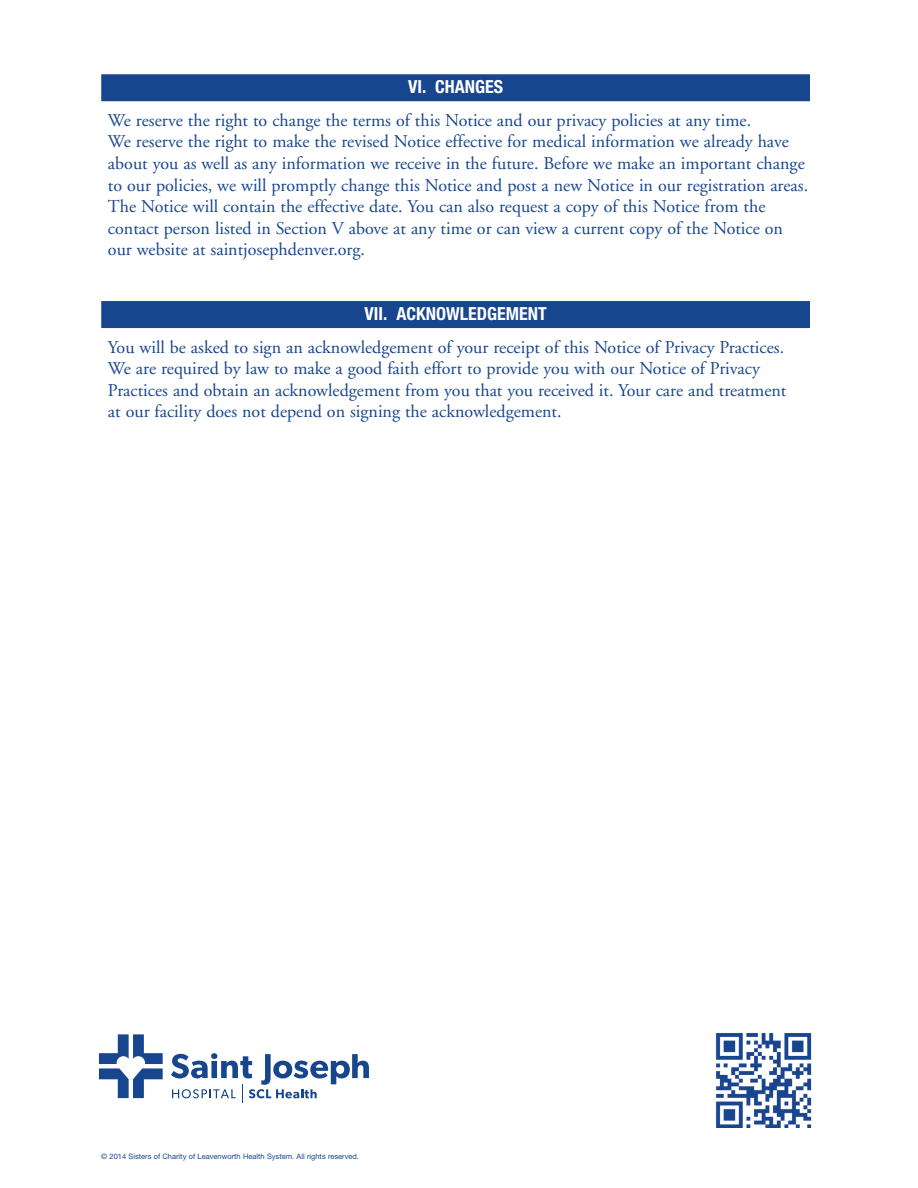
<style>
.page{position:relative;width:918px;height:1188px;background:#fff}
.page>*{position:absolute;margin:0;border:0;box-sizing:border-box;transform-origin:0 0}
.t1{font:18px/21.6px "Adobe Garamond";color:#17468e}
.t2{font:700 condensed 18px "Helvetica Neue";color:#fff}
.t3{font:7.5px "Helvetica Neue";color:#17468e}
</style>
<div class="page">
<div style="left:101px;top:74px;width:709px;height:27px;background:#17468e"></div>
<div style="left:101px;top:301px;width:709px;height:27px;background:#17468e"></div>
<svg style="left:99px;top:1034px;width:64px;height:64px"></svg>
<svg style="left:171px;top:1053px;width:198px;height:50px"></svg>
<img style="left:715px;top:1033px;width:97px;height:95px">
<p class="t2" style="left:408px;top:76px;width:97px">VI. CHANGES</p>
<p class="t1" style="left:108px;top:110px;width:702px">We reserve the right to change the terms of this Notice and our privacy policies at any time.<br>We reserve the right to make the revised Notice effective for medical information we already have about you as well as any information we receive in the future. Before we make an important change to our policies, we will promptly change this Notice and post a new Notice in our registration areas.<br>The Notice will contain the effective date. You can also request a copy of this Notice from the contact person listed in Section V above at any time or can view a current copy of the Notice on our website at saintjosephdenver.org.</p>
<p class="t2" style="left:365px;top:303px;width:184px">VII. ACKNOWLEDGEMENT</p>
<p class="t1" style="left:108px;top:337px;width:680px">You will be asked to sign an acknowledgement of your receipt of this Notice of Privacy Practices.<br>We are required by law to make a good faith effort to provide you with our Notice of Privacy Practices and obtain an acknowledgement from you that you received it. Your care and treatment at our facility does not depend on signing the acknowledgement.</p>
<p class="t3" style="left:101px;top:1151px;width:259px">© 2014 Sisters of Charity of Leavenworth Health System. All rights reserved.</p>
</div>
